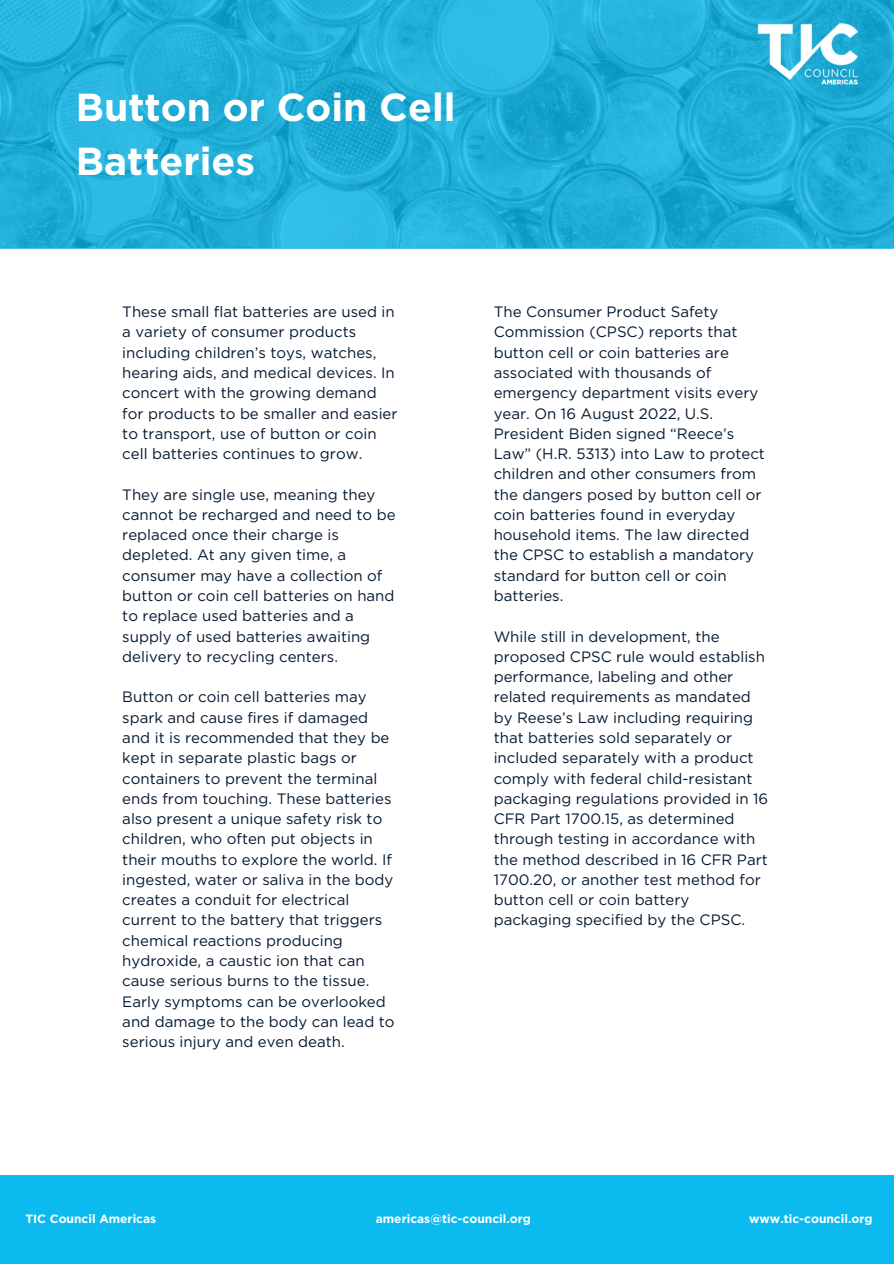
<style>
.page{position:relative;width:894px;height:1264px;background:#fff}
.page>*{position:absolute;margin:0;border:0;box-sizing:border-box;transform-origin:0 0}
.t1{font:700 39px/54px "Gotham";color:#feffff}
.t2{font:15px/20.2px "Gotham";color:#051a30}
.t3{font:700 12px "Gotham";color:#fff}
</style>
<div class="page">
<svg style="left:0;top:0;width:893px;height:248px;background:#22aed8"></svg>
<div style="left:0;top:1175px;width:893px;height:88px;background:#0bbbef"></div>
<img style="left:743px;top:18px;width:129px;height:72px">
<p class="t1" style="left:76px;top:79px;width:381px">Button or Coin Cell<br>Batteries</p>
<p class="t2" style="left:122px;top:302px;width:277px">These small flat batteries are used in a variety of consumer products including children’s toys, watches, hearing aids, and medical devices. In concert with the growing demand for products to be smaller and easier to transport, use of button or coin cell batteries continues to grow.</p>
<p class="t2" style="left:122px;top:485px;width:275px">They are single use, meaning they cannot be recharged and need to be replaced once their charge is depleted. At any given time, a consumer may have a collection of button or coin cell batteries on hand to replace used batteries and a supply of used batteries awaiting delivery to recycling centers.</p>
<p class="t2" style="left:122px;top:687px;width:274px">Button or coin cell batteries may spark and cause fires if damaged and it is recommended that they be kept in separate plastic bags or containers to prevent the terminal ends from touching. These batteries also present a unique safety risk to children, who often put objects in their mouths to explore the world. If ingested, water or saliva in the body creates a conduit for electrical current to the battery that triggers chemical reactions producing hydroxide, a caustic ion that can cause serious burns to the tissue.<br>Early symptoms can be overlooked and damage to the body can lead to serious injury and even death.</p>
<p class="t2" style="left:493px;top:302px;width:273px">The Consumer Product Safety<br>Commission (CPSC) reports that button cell or coin batteries are associated with thousands of emergency department visits every year. On 16 August 2022, U.S.<br>President Biden signed “Reece’s<br>Law” (H.R. 5313) into Law to protect children and other consumers from the dangers posed by button cell or coin batteries found in everyday household items. The law directed the CPSC to establish a mandatory standard for button cell or coin batteries.</p>
<p class="t2" style="left:493px;top:627px;width:276px">While still in development, the proposed CPSC rule would establish performance, labeling and other related requirements as mandated by Reese’s Law including requiring that batteries sold separately or included separately with a product comply with federal child-resistant packaging regulations provided in 16<br>CFR Part 1700.15, as determined through testing in accordance with the method described in 16 CFR Part 1700.20, or another test method for button cell or coin battery packaging specified by the CPSC.</p>
<p class="t3" style="left:25px;top:1211px;width:132px">TIC Council Americas</p>
<p class="t3" style="left:375px;top:1211px;width:157px">americas@tic-council.org</p>
<p class="t3" style="left:749px;top:1211px;width:125px">www.tic-council.org</p>
</div>
